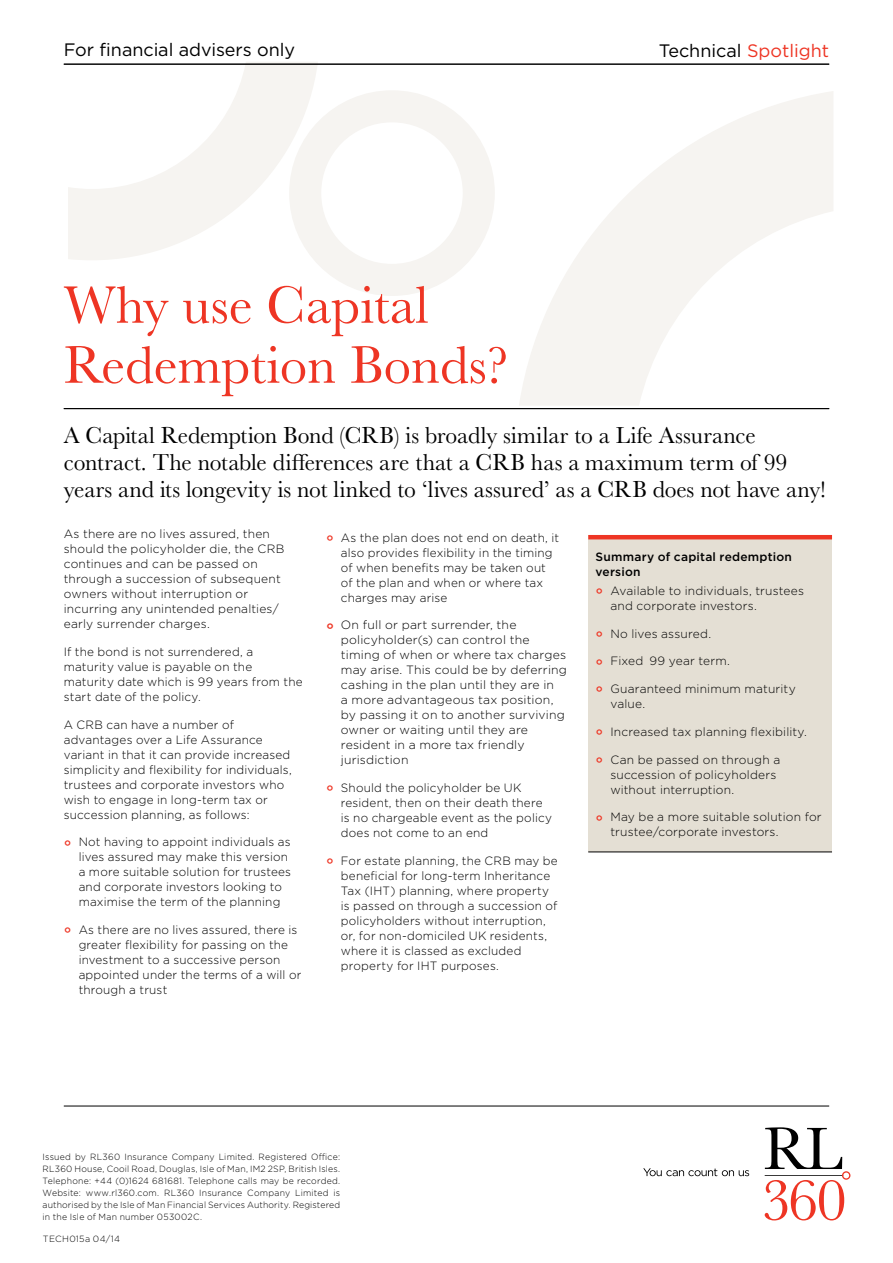
<style>
.page{position:relative;width:893px;height:1263px;background:#fff}
.page>*{position:absolute;margin:0;border:0;box-sizing:border-box;transform-origin:0 0}
.t1{font:54.75px/60px "Baskerville MT Pro";color:#ee3524}
.t2{font:24px/27px "Baskerville MT Pro";letter-spacing:-.005em;color:#000}
.t3{font:18px "Gotham";color:#000}
.t4{font:300 12px/15px "Gotham";letter-spacing:.015em;color:#000}
.t5{font:500 12px/15px "Gotham";letter-spacing:.02em;color:#000}
.t6{font:300 9px/12px "Gotham";letter-spacing:.02em;color:#000;text-align:justify}
.s1{color:#ee3524}
.s2{font-weight:500;font-size:16.5px;color:#ee3524}
.s3{font-weight:700;font-size:16.5px;color:#ee3524}
</style>
<div class="page">
<hr style="left:64px;top:1106px;width:765px;height:1px;background:#000">
<svg style="left:519px;top:91px;width:314px;height:315px"></svg>
<svg style="left:314px;top:91px;width:181px;height:205px"></svg>
<svg style="left:68px;top:62px;width:250px;height:198px"></svg>
<hr style="left:64px;top:408px;width:765px;height:1px;background:#000">
<hr style="left:64px;top:64px;width:765px;height:1px;background:#000">
<div style="left:588px;top:535px;width:244px;height:316px;background:#e4dfd4"></div>
<hr style="left:588px;top:851px;width:244px;height:1px;background:#000">
<hr style="left:588px;top:535px;width:244px;height:4px;background:#ee3524">
<svg style="left:765px;top:1127px;width:85px;height:93px"></svg>
<svg style="left:643px;top:1168px;width:106px;height:8px"></svg>
<h3 class="t3" style="left:64px;top:38px;width:233px">For financial advisers only</h3>
<h3 class="t3" style="left:659px;top:39px;width:172px">Technical <span class="s1">Spotlight</span></h3>
<h1 class="t1" style="left:64px;top:275px;width:446px">Why use Capital<br>Redemption Bonds?</h1>
<h2 class="t2" style="left:64px;top:421px;width:764px">A Capital Redemption Bond (CRB) is broadly similar to a Life Assurance contract. The notable differences are that a CRB has a maximum term of 99 years and its longevity is not linked to ‘lives assured’ as a CRB does not have any!</h2>
<p class="t4" style="left:64px;top:526px;width:222px">As there are no lives assured, then should the policyholder die, the CRB continues and can be passed on through a succession of subsequent owners without interruption or incurring any unintended penalties/ early surrender charges.</p>
<p class="t4" style="left:64px;top:644px;width:240px">If the bond is not surrendered, a maturity value is payable on the maturity date which is 99 years from the start date of the policy.</p>
<p class="t4" style="left:64px;top:716px;width:229px">A CRB can have a number of advantages over a Life Assurance variant in that it can provide increased simplicity and flexibility for individuals, trustees and corporate investors who wish to engage in long-term tax or succession planning, as follows:</p>
<p class="t4" style="left:79px;top:834px;width:214px;text-indent:-15px"><span class="s2">°</span> Not having to appoint individuals as lives assured may make this version a more suitable solution for trustees and corporate investors looking to maximise the term of the planning</p>
<p class="t4" style="left:79px;top:922px;width:224px;text-indent:-15px"><span class="s2">°</span> As there are no lives assured, there is greater flexibility for passing on the investment to a successive person appointed under the terms of a will or through a trust</p>
<p class="t4" style="left:341px;top:529px;width:220px;text-indent:-15px"><span class="s2">°</span> As the plan does not end on death, it also provides flexibility in the timing of when benefits may be taken out of the plan and when or where tax charges may arise</p>
<p class="t4" style="left:341px;top:617px;width:228px;text-indent:-15px"><span class="s3">°</span> On full or part surrender, the policyholder(s) can control the timing of when or where tax charges may arise. This could be by deferring cashing in the plan until they are in<br>a more advantageous tax position, by passing it on to another surviving owner or waiting until they are resident in a more tax friendly jurisdiction</p>
<p class="t4" style="left:341px;top:780px;width:213px;text-indent:-15px"><span class="s2">°</span> Should the policyholder be UK resident, then on their death there is no chargeable event as the policy does not come to an end</p>
<p class="t4" style="left:341px;top:853px;width:218px;text-indent:-15px"><span class="s2">°</span> For estate planning, the CRB may be beneficial for long-term Inheritance Tax (IHT) planning, where property is passed on through a succession of policyholders without interruption, or, for non-domiciled UK residents, where it is classed as excluded property for IHT purposes.</p>
<p class="t5" style="left:595px;top:549px;width:198px">Summary of capital redemption version</p>
<p class="t4" style="left:610px;top:583px;width:195px;text-indent:-15px"><span class="s2">°</span> Available to individuals, trustees and corporate investors.</p>
<p class="t4" style="left:595px;top:625px;width:117px"><span class="s2">°</span> No lives assured.</p>
<p class="t4" style="left:595px;top:653px;width:136px"><span class="s2">°</span> Fixed 99 year term.</p>
<p class="t4" style="left:610px;top:681px;width:187px;text-indent:-15px"><span class="s2">°</span> Guaranteed minimum maturity value.</p>
<p class="t4" style="left:595px;top:724px;width:213px"><span class="s2">°</span> Increased tax planning flexibility.</p>
<p class="t4" style="left:610px;top:751px;width:171px;text-indent:-15px"><span class="s2">°</span> Can be passed on through a succession of policyholders without interruption.</p>
<p class="t4" style="left:610px;top:809px;width:213px;text-indent:-15px"><span class="s2">°</span> May be a more suitable solution for trustee/corporate investors.</p>
<p class="t6" style="left:43px;top:1151px;width:299px">Issued by RL360 Insurance Company Limited. Registered Office:<br>RL360 House, Cooil Road, Douglas, Isle of Man, IM2 2SP, British Isles.<br>Telephone: +44 (0)1624 681681. Telephone calls may be recorded.<br>Website: www.rl360.com. RL360 Insurance Company Limited is authorised by the Isle of Man Financial Services Authority. Registered in the Isle of Man number 053002C.</p>
<p class="t6" style="left:43px;top:1232px;width:79px">TECH015a 04/14</p>
</div>
